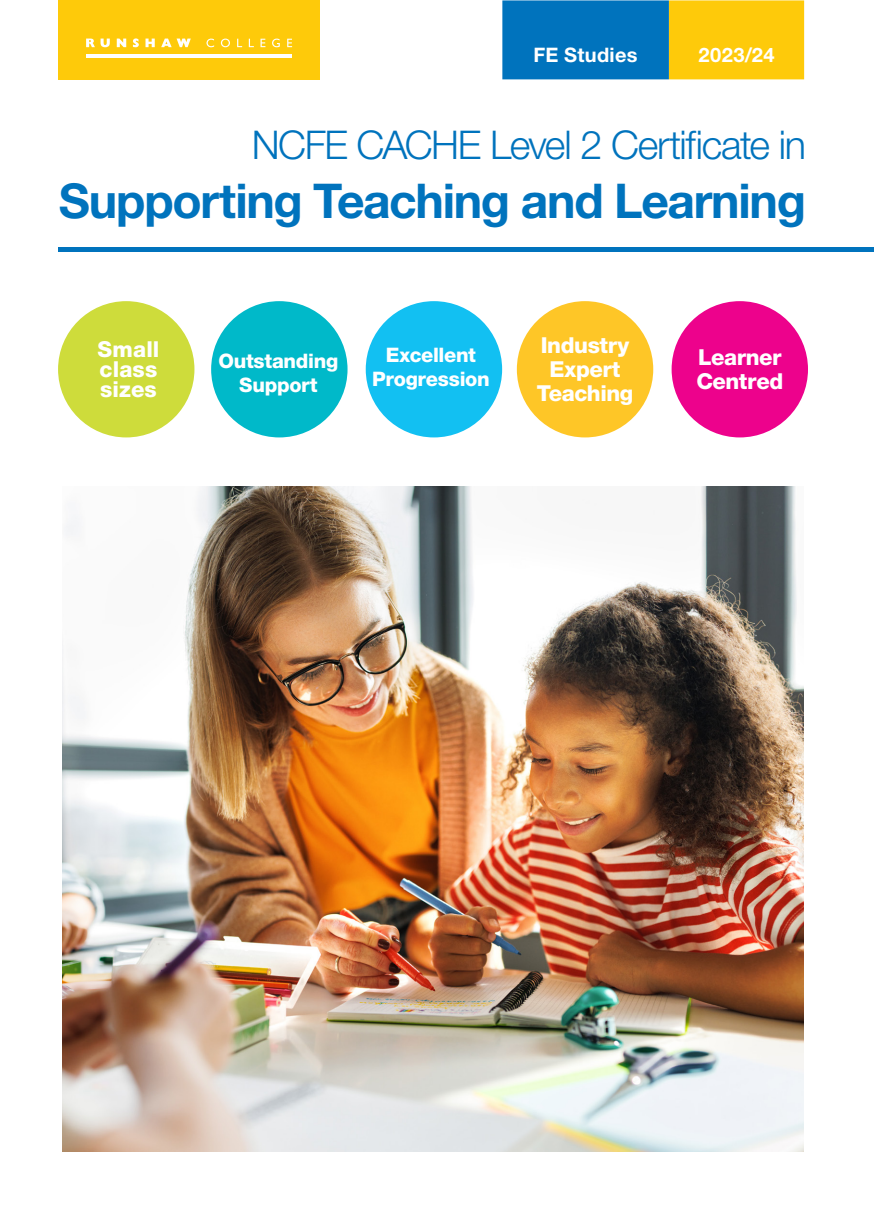
<style>
.page{position:relative;width:874px;height:1225px;background:#fff}
.page>*{position:absolute;margin:0;border:0;box-sizing:border-box;transform-origin:0 0}
.t1{font:700 48px "Helvetica Neue LT Pro";letter-spacing:-.025em;color:#0073bd}
.t2{font:300 39.6px "Helvetica Neue LT Pro";letter-spacing:-.035em;color:#0073bd}
.t3{font:800 22px/24px "Helvetica Neue LT Pro";letter-spacing:-.015em;color:#fff;text-align:center}
.t4{font:800 20px/24px "Helvetica Neue LT Pro";letter-spacing:-.015em;color:#fff;text-align:center}
.t5{font:700 20px "Helvetica Neue LT Pro";letter-spacing:.015em;color:#fff}
</style>
<div class="page">
<div style="left:58px;top:0;width:262px;height:79px;background:#feca0a"></div>
<svg style="left:502px;top:0;width:301px;height:79px;background:#729a6e"></svg>
<div style="left:58px;top:301px;width:136px;height:136px;background:#cedc3b;border-radius:50%"></div>
<div style="left:211px;top:301px;width:136px;height:136px;background:#00b9c9;border-radius:50%"></div>
<div style="left:365px;top:301px;width:137px;height:136px;background:#12c0f2;border-radius:50%"></div>
<div style="left:516px;top:301px;width:137px;height:136px;background:#fec627;border-radius:50%"></div>
<div style="left:671px;top:301px;width:136px;height:136px;background:#ed028c;border-radius:50%"></div>
<div style="left:58px;top:247px;width:815px;height:5px;background:#0073bd"></div>
<hr style="left:86px;top:54px;width:206px;height:4px;background:#fff">
<svg style="left:86px;top:39px;width:24px;height:8px"></svg>
<svg style="left:117px;top:39px;width:9px;height:8px"></svg>
<svg style="left:133px;top:38px;width:6px;height:9px"></svg>
<svg style="left:145px;top:39px;width:10px;height:8px"></svg>
<svg style="left:161px;top:39px;width:30px;height:8px"></svg>
<svg style="left:206px;top:39px;width:8px;height:8px"></svg>
<svg style="left:221px;top:39px;width:9px;height:8px"></svg>
<svg style="left:237px;top:39px;width:5px;height:8px"></svg>
<svg style="left:249px;top:39px;width:5px;height:8px"></svg>
<svg style="left:260px;top:39px;width:5px;height:8px"></svg>
<svg style="left:272px;top:39px;width:8px;height:8px"></svg>
<svg style="left:287px;top:39px;width:5px;height:8px"></svg>
<img style="left:62px;top:487px;width:741px;height:664px">
<p class="t5" style="left:533px;top:43px;width:105px">FE Studies</p>
<p class="t5" style="left:698px;top:43px;width:77px">2023/24</p>
<p class="t2" style="left:251px;top:121px;width:555px">NCFE CACHE Level 2 Certificate in</p>
<p class="t1" style="left:59px;top:171px;width:748px">Supporting Teaching and Learning</p>
<p class="t3" style="left:97px;top:339px;width:63px;line-height:20px;text-align:justify">Small class sizes</p>
<p class="t4" style="left:218px;top:348px;width:121px">Outstanding<br>Support</p>
<p class="t4" style="left:372px;top:343px;width:119px">Excellent<br>Progression</p>
<p class="t3" style="left:536px;top:333px;width:98px">Industry<br>Expert<br>Teaching</p>
<p class="t3" style="left:697px;top:345px;width:85px">Learner</p>
<p class="t3" style="left:696px;top:369px;width:88px">Centred</p>
</div>
